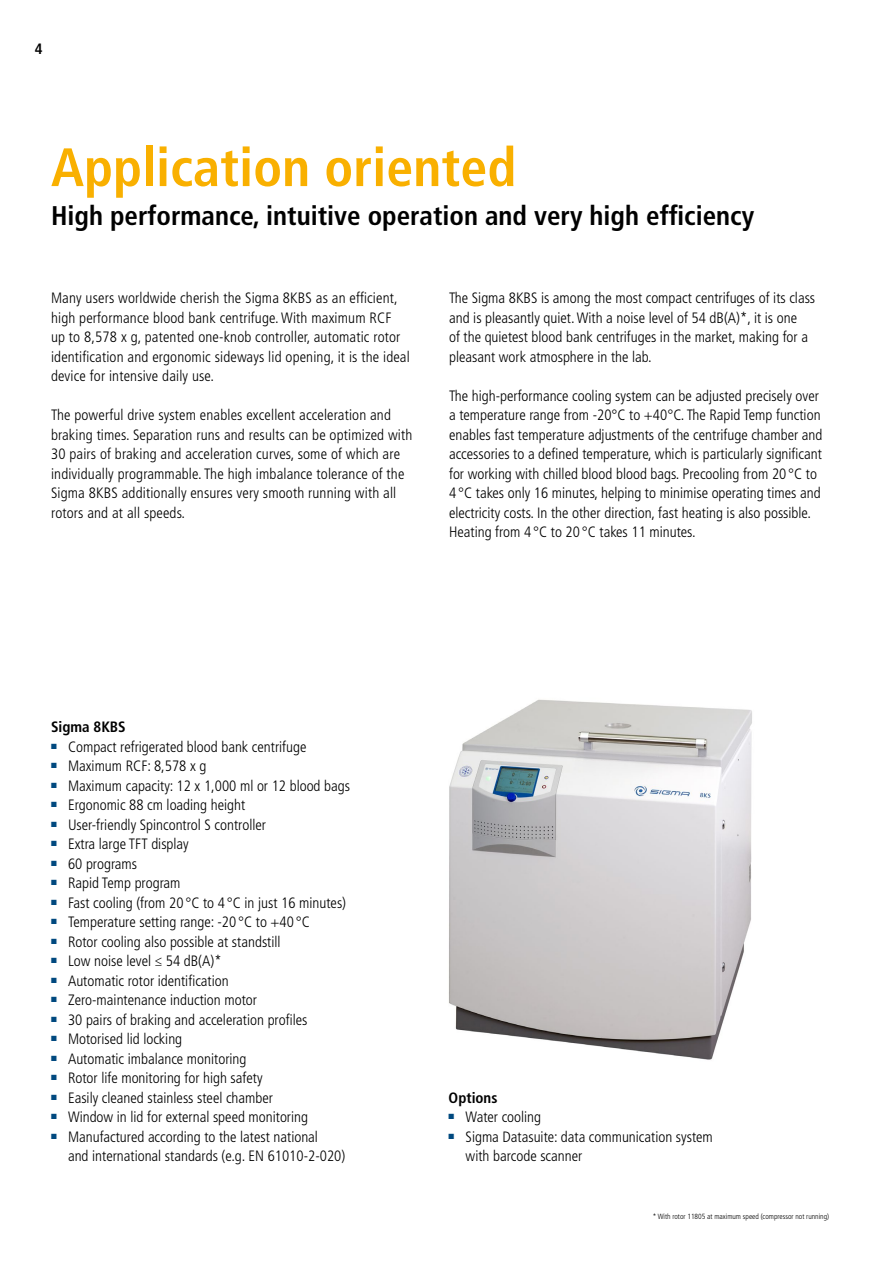
<style>
.page{position:relative;width:893px;height:1263px;background:#fff}
.page>*{position:absolute;margin:0;border:0;box-sizing:border-box;transform-origin:0 0}
.t1{font:700 condensed 54px "Frutiger LT Std";color:#f9b000}
.t2{font:700 condensed 27px "Frutiger LT Std";color:#000}
.t3{font:300 condensed 15px/19.5px "Frutiger LT Std";color:#000}
.t4{font:700 condensed 15px "Frutiger LT Std";color:#000}
.t5{font:300 condensed 7.5px "Frutiger LT Std";color:#000}
</style>
<div class="page">
<img style="left:449px;top:699px;width:303px;height:361px">
<p class="t4" style="left:35px;top:40px;width:9px">4</p>
<h1 class="t1" style="left:51px;top:135px;width:467px">Application oriented</h1>
<h2 class="t2" style="left:51px;top:200px;width:705px">High performance, intuitive operation and very high efficiency</h2>
<p class="t3" style="left:51px;top:288px;width:360px">Many users worldwide cherish the Sigma 8KBS as an efficient, high performance blood bank centrifuge. With maximum RCF<br>up to 8,578 x g, patented one-knob controller, automatic rotor identification and ergonomic sideways lid opening, it is the ideal device for intensive daily use.</p>
<p class="t3" style="left:51px;top:405px;width:363px">The powerful drive system enables excellent acceleration and braking times. Separation runs and results can be optimized with 30 pairs of braking and acceleration curves, some of which are individually programmable. The high imbalance tolerance of the Sigma 8KBS additionally ensures very smooth running with all rotors and at all speeds.</p>
<p class="t3" style="left:449px;top:288px;width:368px">The Sigma 8KBS is among the most compact centrifuges of its class and is pleasantly quiet. With a noise level of 54 dB(A)*, it is one<br>of the quietest blood bank centrifuges in the market, making for a pleasant work atmosphere in the lab.</p>
<p class="t3" style="left:449px;top:386px;width:375px">The high-performance cooling system can be adjusted precisely over a temperature range from -20°C to +40°C. The Rapid Temp function enables fast temperature adjustments of the centrifuge chamber and accessories to a defined temperature, which is particularly significant for working with chilled blood blood bags. Precooling from 20 °C to 4 °C takes only 16 minutes, helping to minimise operating times and electricity costs. In the other direction, fast heating is also possible.<br>Heating from 4 °C to 20 °C takes 11 minutes.</p>
<p class="t4" style="left:51px;top:718px;width:76px">Sigma 8KBS</p>
<p class="t3" style="left:51px;top:737px;width:257px"><sup>■</sup> Compact refrigerated blood bank centrifuge</p>
<p class="t3" style="left:51px;top:756px;width:157px"><sup>■</sup> Maximum RCF: 8,578 x g</p>
<p class="t3" style="left:51px;top:776px;width:300px"><sup>■</sup> Maximum capacity: 12 x 1,000 ml or 12 blood bags</p>
<p class="t3" style="left:51px;top:795px;width:196px"><sup>■</sup> Ergonomic 88 cm loading height</p>
<p class="t3" style="left:51px;top:815px;width:217px"><sup>■</sup> User-friendly Spincontrol S controller</p>
<p class="t3" style="left:51px;top:834px;width:139px"><sup>■</sup> Extra large TFT display</p>
<p class="t3" style="left:51px;top:854px;width:88px"><sup>■</sup> 60 programs</p>
<p class="t3" style="left:51px;top:873px;width:131px"><sup>■</sup> Rapid Temp program</p>
<p class="t3" style="left:51px;top:893px;width:297px"><sup>■</sup> Fast cooling (from 20 °C to 4 °C in just 16 minutes)</p>
<p class="t3" style="left:51px;top:912px;width:260px"><sup>■</sup> Temperature setting range: -20 °C to +40 °C</p>
<p class="t3" style="left:51px;top:932px;width:231px"><sup>■</sup> Rotor cooling also possible at standstill</p>
<p class="t3" style="left:51px;top:951px;width:172px"><sup>■</sup> Low noise level ≤ 54 dB(A)*</p>
<p class="t3" style="left:51px;top:971px;width:179px"><sup>■</sup> Automatic rotor identification</p>
<p class="t3" style="left:51px;top:990px;width:207px"><sup>■</sup> Zero-maintenance induction motor</p>
<p class="t3" style="left:51px;top:1010px;width:258px"><sup>■</sup> 30 pairs of braking and acceleration profiles</p>
<p class="t3" style="left:51px;top:1029px;width:133px"><sup>■</sup> Motorised lid locking</p>
<p class="t3" style="left:51px;top:1049px;width:197px"><sup>■</sup> Automatic imbalance monitoring</p>
<p class="t3" style="left:51px;top:1068px;width:213px"><sup>■</sup> Rotor life monitoring for high safety</p>
<p class="t3" style="left:51px;top:1088px;width:223px"><sup>■</sup> Easily cleaned stainless steel chamber</p>
<p class="t3" style="left:51px;top:1107px;width:259px"><sup>■</sup> Window in lid for external speed monitoring</p>
<p class="t3" style="left:68px;top:1127px;width:279px;text-indent:-17px"><sup>■</sup> Manufactured according to the latest national<br>and international standards (e.g. EN 61010-2-020)</p>
<p class="t4" style="left:449px;top:1088px;width:50px">Options</p>
<p class="t3" style="left:449px;top:1107px;width:94px"><sup>■</sup> Water cooling</p>
<p class="t3" style="left:466px;top:1127px;width:249px;text-indent:-17px"><sup>■</sup> Sigma Datasuite: data communication system with barcode scanner</p>
<p class="t5" style="left:653px;top:1212px;width:178px">* With rotor 11805 at maximum speed (compressor not running)</p>
</div>
